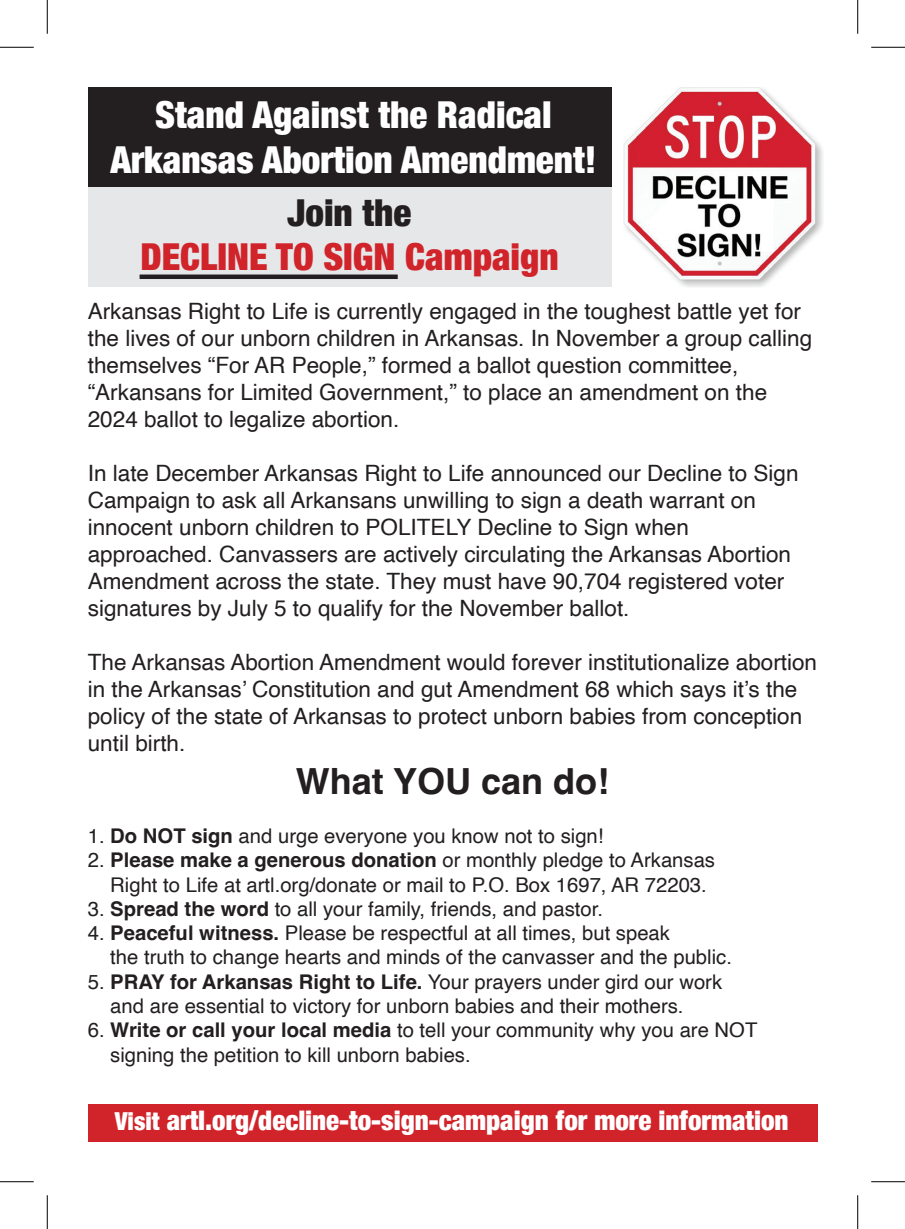
<style>
.page{position:relative;width:905px;height:1229px;background:#fff}
.page>*{position:absolute;margin:0;border:0;box-sizing:border-box;transform-origin:0 0}
.t1{font:900 condensed 37.12px/44.6px "Helvetica Neue";color:#fff;text-align:center}
.t2{font:900 condensed 37.12px "Helvetica Neue";color:#d1232a}
.t3{font:900 condensed 37.12px "Helvetica Neue";color:#231f20}
.t4{font:700 36px "Helvetica";color:#231f20}
.t5{font:900 condensed 27px "Helvetica Neue";color:#fff}
.t6{font:22.5px/27px "Helvetica";color:#231f20}
.t7{font:20.25px/24.3px "Helvetica";color:#231f20}
.s1{font-weight:700}
.s2{font-size:24.75px}
</style>
<div class="page">
<div style="left:88px;top:88px;width:523px;height:99px;background:#231f20"></div>
<img style="left:623px;top:87px;width:200px;height:200px">
<div style="left:88px;top:187px;width:523px;height:99px;background:#e6e7e9"></div>
<div style="left:140px;top:274px;width:258px;height:5px;background:#231f20"></div>
<div style="left:88px;top:1103px;width:729px;height:38px;background:#d1232a"></div>
<hr style="left:0;top:47px;width:34px;height:1px;background:#000">
<hr style="left:871px;top:47px;width:33px;height:1px;background:#000">
<hr style="left:0;top:1181px;width:34px;height:1px;background:#000">
<hr style="left:871px;top:1181px;width:33px;height:1px;background:#000">
<hr style="left:47px;top:0;width:1px;height:34px;background:#000">
<hr style="left:47px;top:1195px;width:1px;height:33px;background:#000">
<hr style="left:857px;top:0;width:1px;height:34px;background:#000">
<hr style="left:857px;top:1195px;width:1px;height:33px;background:#000">
<h1 class="t1" style="left:110px;top:91px;width:487px">Stand Against the Radical<br>Arkansas Abortion Amendment!</h1>
<h1 class="t3" style="left:287px;top:182px;width:125px">Join the</h1>
<h1 class="t2" style="left:140px;top:226px;width:420px">DECLINE TO SIGN Campaign</h1>
<p class="t6" style="left:88px;top:298px;width:726px">Arkansas Right to Life is currently engaged in the toughest battle yet for the lives of our unborn children in Arkansas. In November a group calling themselves “For AR People,” formed a ballot question committee, “Arkansans for Limited Government,” to place an amendment on the 2024 ballot to legalize abortion.</p>
<p class="t6" style="left:88px;top:460px;width:712px">In late December Arkansas Right to Life announced our Decline to Sign Campaign to ask all Arkansans unwilling to sign a death warrant on innocent unborn children to POLITELY Decline to Sign when approached. Canvassers are actively circulating the Arkansas Abortion Amendment across the state. They must have 90,704 registered voter signatures by July 5 to qualify for the November ballot.</p>
<p class="t6" style="left:88px;top:649px;width:730px">The Arkansas Abortion Amendment would forever institutionalize abortion in the Arkansas’ Constitution and gut Amendment 68 which says it’s the policy of the state of Arkansas to protect unborn babies from conception until birth.</p>
<h2 class="t4" style="left:296px;top:759px;width:315px">What YOU can do!</h2>
<p class="t7" style="left:88px;top:824px;width:517px">1. <span class="s1">Do NOT sign</span> and urge everyone you know not to sign!</p>
<p class="t7" style="left:110px;top:848px;width:606px;text-indent:-23px">2. <span class="s1">Please make a generous donation</span> or monthly pledge to Arkansas<br>Right to Life at artl.org/donate or mail to P.O. Box 1697, AR 72203.</p>
<p class="t7" style="left:88px;top:897px;width:517px">3. <span class="s1">Spread the word</span> to all your family, friends, and pastor.</p>
<p class="t7" style="left:110px;top:921px;width:623px;text-indent:-23px">4. <span class="s1">Peaceful witness.</span> Please be respectful at all times, but speak<br>the truth to change hearts and minds of the canvasser and the public.</p>
<p class="t7" style="left:110px;top:970px;width:613px;text-indent:-23px">5. <span class="s1">PRAY for Arkansas Right to Life.</span> Your prayers under gird our work and are essential to victory for unborn babies and their mothers.</p>
<p class="t7" style="left:110px;top:1018px;width:648px;text-indent:-23px">6. <span class="s1">Write or call your local media</span> to tell your community why you are NOT signing the petition to kill unborn babies.</p>
<p class="t5" style="left:115px;top:1098px;width:675px"><span class="s2">Visit</span> artl.org/decline-to-sign-campaign for more information</p>
</div>
